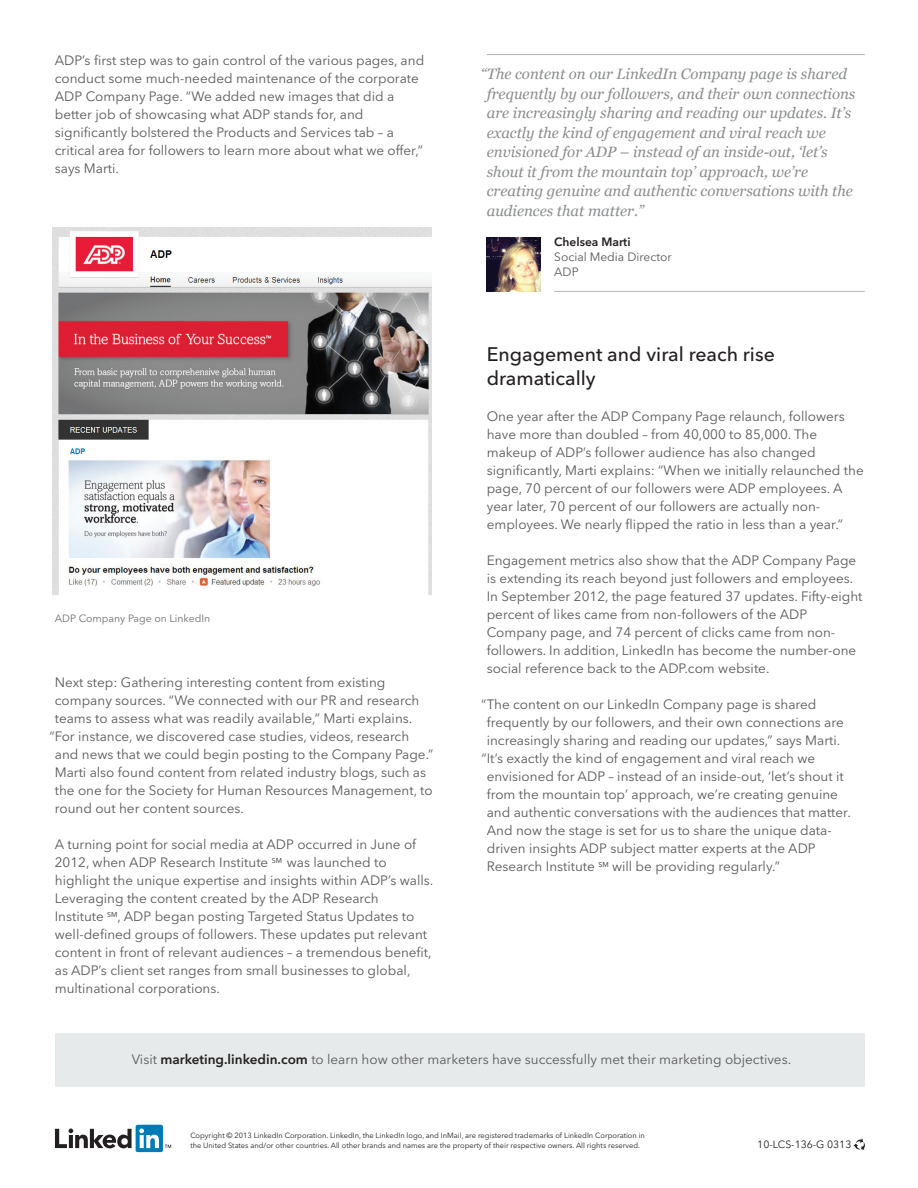
<style>
.page{position:relative;width:918px;height:1188px;background:#fff}
.page>*{position:absolute;margin:0;border:0;box-sizing:border-box;transform-origin:0 0}
.t1{font:500 19.5px/24px "Avenir Next LT Pro";color:#231f20}
.t2{font:italic 15px/19.5px "Georgia";color:#8a8c8e}
.t3{font:13.5px/18px "Avenir Next LT Pro";color:#58595b}
.t4{font:12px/15px "Avenir Next LT Pro";color:#58595b}
.t5{font:600 12px "Avenir Next LT Pro";color:#231f20}
.t6{font:10.5px "Avenir Next LT Pro";color:#6d6e71}
.t7{font:10.5px "Avenir Next LT Pro";color:#231f20}
.t8{font:7.5px/10.5px "Avenir Next LT Pro";color:#231f20}
.s1{font-weight:600;color:#231f20}
</style>
<div class="page">
<svg style="left:55px;top:1129px;width:77px;height:19px"></svg>
<div style="left:136px;top:1125px;width:27px;height:27px;background:#007bb6;border-radius:2px"></div>
<svg style="left:139px;top:1129px;width:20px;height:19px"></svg>
<svg style="left:165px;top:1145px;width:6px;height:3px"></svg>
<svg style="left:853px;top:1138px;width:12px;height:12px"></svg>
<img style="left:53px;top:228px;width:379px;height:367px">
<div style="left:55px;top:1033px;width:810px;height:54px;background:#e7eaea"></div>
<hr style="left:554px;top:291px;width:311px;height:1px;background:#b1b4b6">
<hr style="left:487px;top:54px;width:378px;height:1px;background:#b1b4b6">
<img style="left:487px;top:237px;width:54px;height:54px">
<p class="t3" style="left:55px;top:51px;width:371px">ADP’s first step was to gain control of the various pages, and conduct some much-needed maintenance of the corporate ADP Company Page. “We added new images that did a better job of showcasing what ADP stands for, and significantly bolstered the Products and Services tab – a critical area for followers to learn more about what we offer,” says Marti.</p>
<p class="t6" style="left:55px;top:612px;width:157px">ADP Company Page on LinkedIn</p>
<p class="t3" style="left:55px;top:674px;width:332px">Next step: Gathering interesting content from existing</p>
<p class="t3" style="left:55px;top:692px;width:366px">company sources. “We connected with our PR and research</p>
<p class="t3" style="left:55px;top:710px;width:359px">teams to assess what was readily available,” Marti explains.</p>
<p class="t3" style="left:50px;top:728px;width:361px">“For instance, we discovered case studies, videos, research</p>
<p class="t3" style="left:55px;top:746px;width:380px">and news that we could begin posting to the Company Page.”</p>
<p class="t3" style="left:55px;top:764px;width:373px">Marti also found content from related industry blogs, such as</p>
<p class="t3" style="left:55px;top:782px;width:379px">the one for the Society for Human Resources Management, to</p>
<p class="t3" style="left:55px;top:800px;width:191px">round out her content sources.</p>
<p class="t3" style="left:55px;top:836px;width:380px">A turning point for social media at ADP occurred in June of 2012, when ADP Research Institute <sup>SM</sup> was launched to highlight the unique expertise and insights within ADP’s walls.<br>Leveraging the content created by the ADP Research<br>Institute <sup>SM</sup>, ADP began posting Targeted Status Updates to well-defined groups of followers. These updates put relevant content in front of relevant audiences – a tremendous benefit, as ADP’s client set ranges from small businesses to global, multinational corporations.</p>
<p class="t2" style="left:487px;top:64px;width:370px;text-indent:-6px">“The content on our LinkedIn Company page is shared frequently by our followers, and their own connections are increasingly sharing and reading our updates. It’s exactly the kind of engagement and viral reach we envisioned for ADP – instead of an inside-out, ‘let’s shout it from the mountain top’ approach, we’re creating genuine and authentic conversations with the audiences that matter.”</p>
<p class="t5" style="left:554px;top:235px;width:78px">Chelsea Marti</p>
<p class="t4" style="left:554px;top:250px;width:119px">Social Media Director<br>ADP</p>
<h1 class="t1" style="left:487px;top:342px;width:290px">Engagement and viral reach rise dramatically</h1>
<p class="t3" style="left:487px;top:407px;width:379px">One year after the ADP Company Page relaunch, followers have more than doubled – from 40,000 to 85,000. The makeup of ADP’s follower audience has also changed significantly, Marti explains: “When we initially relaunched the page, 70 percent of our followers were ADP employees. A year later, 70 percent of our followers are actually non&shy;employees. We nearly flipped the ratio in less than a year.”</p>
<p class="t3" style="left:487px;top:551px;width:377px">Engagement metrics also show that the ADP Company Page is extending its reach beyond just followers and employees.<br>In September 2012, the page featured 37 updates. Fifty-eight percent of likes came from non-followers of the ADP Company page, and 74 percent of clicks came from non&shy;followers. In addition, LinkedIn has become the number-one social reference back to the ADP.com website.</p>
<p class="t3" style="left:481px;top:695px;width:337px">“The content on our LinkedIn Company page is shared</p>
<p class="t3" style="left:487px;top:713px;width:359px">frequently by our followers, and their own connections are</p>
<p class="t3" style="left:487px;top:731px;width:355px">increasingly sharing and reading our updates,” says Marti.</p>
<p class="t3" style="left:482px;top:749px;width:335px">“It’s exactly the kind of engagement and viral reach we</p>
<p class="t3" style="left:487px;top:767px;width:359px">envisioned for ADP – instead of an inside-out, ‘let’s shout it</p>
<p class="t3" style="left:487px;top:785px;width:353px">from the mountain top’ approach, we’re creating genuine</p>
<p class="t3" style="left:487px;top:803px;width:366px">and authentic conversations with the audiences that matter.</p>
<p class="t3" style="left:487px;top:821px;width:346px">And now the stage is set for us to share the unique data-</p>
<p class="t3" style="left:487px;top:839px;width:330px">driven insights ADP subject matter experts at the ADP</p>
<p class="t3" style="left:487px;top:857px;width:295px">Research Institute <sup>SM</sup> will be providing regularly.”</p>
<p class="t3" style="left:132px;top:1050px;width:661px">Visit <span class="s1">marketing.linkedin.com</span> to learn how other marketers have successfully met their marketing objectives.</p>
<p class="t8" style="left:190px;top:1130px;width:456px">Copyright © 2013 LinkedIn Corporation. LinkedIn, the LinkedIn logo, and InMail, are registered trademarks of LinkedIn Corporation in the United States and/or other countries. All other brands and names are the property of their respective owners. All rights reserved.</p>
<p class="t7" style="left:757px;top:1138px;width:96px">10-LCS-136-G 0313</p>
</div>
